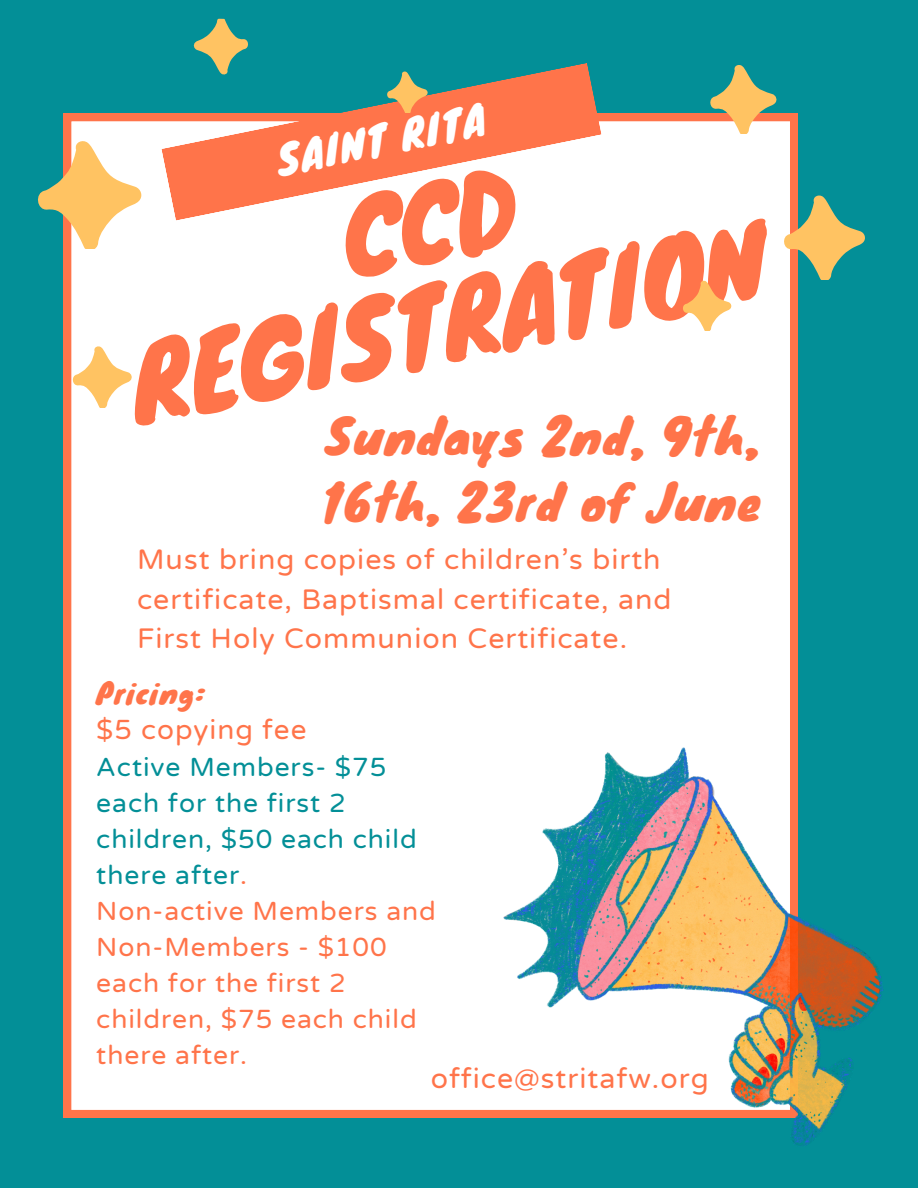
<style>
.page{position:relative;width:918px;height:1188px;background:#038f97}
.page>*{position:absolute;margin:0;border:0;box-sizing:border-box;transform-origin:0 0}
.t1{font:100.35px/100.9px "Knewave";color:#ff744a;text-align:center}
.t2{font:47.55px/66.4px "Knewave";letter-spacing:.035em;color:#ff744a}
.t3{font:40.2px "Knewave";color:#fff}
.t4{font:28.5px/39.3px "Varela Round";letter-spacing:.035em;color:#ff744a}
.t5{font:27.9px "Varela Round";letter-spacing:.035em;color:#ff744a}
.t6{font:27.9px "Knewave";letter-spacing:.035em;color:#ff744a}
.t7{font:26.4px/36px "Varela Round";letter-spacing:.035em;color:#ff744a}
.t8{font:26.4px/36px "Varela Round";letter-spacing:.035em;color:#038f97}
.s1{color:#ff744a}
</style>
<div class="page">
<div style="left:63px;top:113px;width:735px;height:1005px;background:#fff"></div>
<img style="left:504px;top:747px;width:379px;height:399px">
<svg style="left:38px;top:138px;width:111px;height:110px"></svg>
<svg style="left:71px;top:344px;width:65px;height:63px;background:#ffe6c0"></svg>
<svg style="left:781px;top:193px;width:84px;height:87px"></svg>
<svg style="left:708px;top:65px;width:73px;height:69px"></svg>
<svg style="left:681px;top:279px;width:54px;height:52px;background:#ffe7c1"></svg>
<svg style="left:161px;top:63px;width:441px;height:158px"></svg>
<svg style="left:386px;top:70px;width:45px;height:43px"></svg>
<svg style="left:189px;top:18px;width:61px;height:59px"></svg>
<h2 class="t3" style="left:271px;top:128px;width:213px;rotate:-11deg">SAINT RITA</h2>
<p class="t1" style="left:99px;top:237px;width:648px;rotate:-12deg">CCD<br>REGISTRATION</p>
<h3 class="t2" style="left:324px;top:401px;width:438px">Sundays 2nd, 9th,<br>16th, 23rd of June</h3>
<p class="t4" style="left:137px;top:541px;width:536px">Must bring copies of children’s birth certificate, Baptismal certificate, and<br>First Holy Communion Certificate.</p>
<p class="t6" style="left:96px;top:670px;width:109px">Pricing:</p>
<h1 class="t5" style="left:96px;top:713px;width:212px">$5 copying fee</h1>
<p class="t8" style="left:96px;top:750px;width:322px">Active Members- $75 each for the first 2 children, $50 each child there after<span class="s1">.</span></p>
<p class="t7" style="left:96px;top:894px;width:341px">Non-active Members and<br>Non-Members - $100 each for the first 2 children, $75 each child there after.</p>
<p class="t4" style="left:431px;top:1060px;width:279px">office@stritafw.org</p>
</div>
